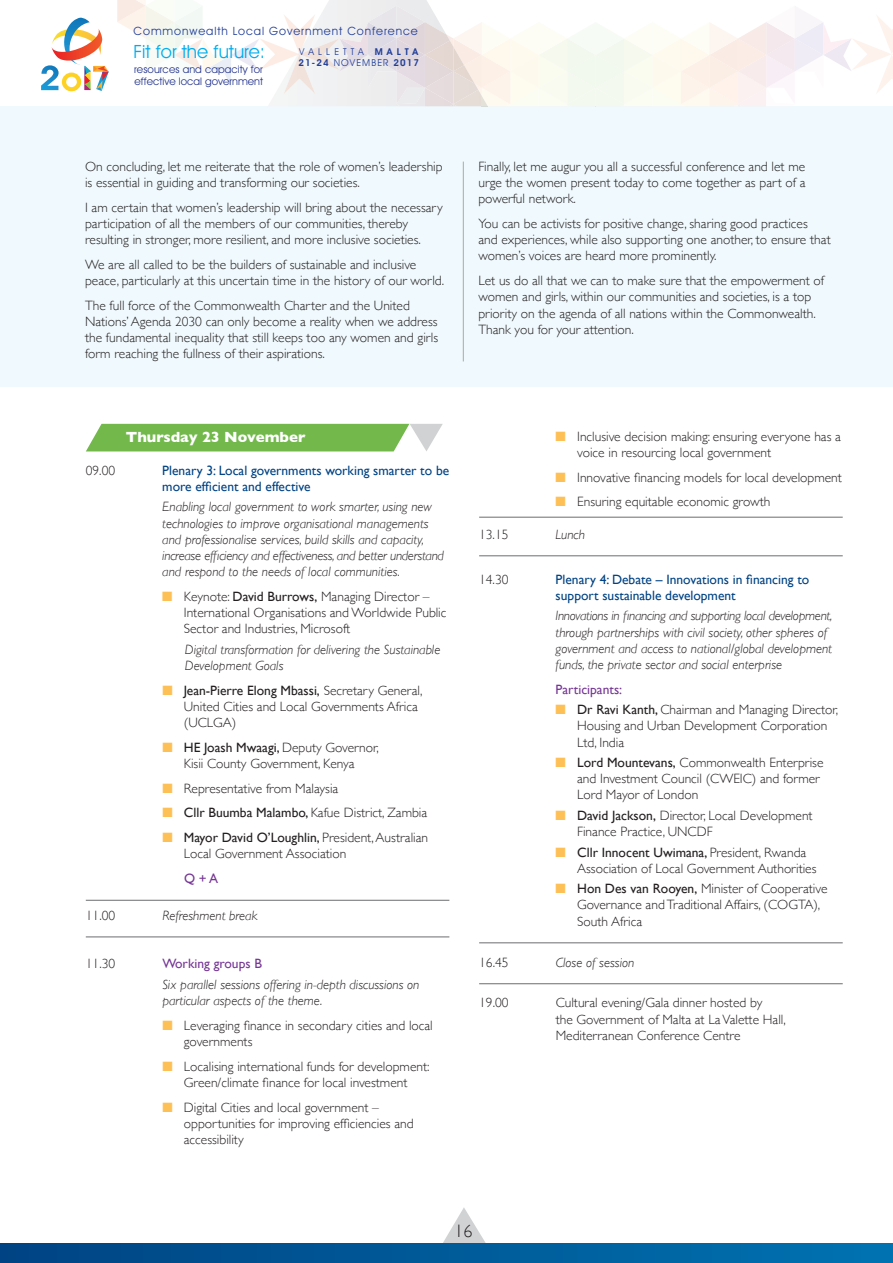
<style>
.page{position:relative;width:893px;height:1263px;background:#fff}
.page>*{position:absolute;margin:0;border:0;box-sizing:border-box;transform-origin:0 0}
.t1{font:18.3px "Avant Garde IT Cby BT";color:#00aeef}
.t2{font:300 18px "Gill Sans";color:#231f20}
.t3{font:700 15px "Gill Sans";color:#fff}
.t4{font:300 13.5px/16.2px "Gill Sans";color:#231f20}
.t5{font:italic 300 13.5px/16.2px "Gill Sans";color:#231f20}
.t6{font:13.5px/16.2px "Gill Sans";color:#014384}
.t7{font:13.5px "Gill Sans";color:#763695}
.t8{font:11.55px "Avant Garde IT Cby BT";letter-spacing:.08em;color:#223f99}
.t9{font:10.5px "Avant Garde IT Cby BT";color:#283890}
.t10{font:600 9.6px "Avant Garde IT Cby BT";letter-spacing:.115em;color:#223f99}
.t11{font:9.45px "Avant Garde IT Cby BT";letter-spacing:.435em;color:#223f99}
.s1{font-weight:600}
.s2{font-weight:400}
.s3{color:#fdc056}
</style>
<div class="page">
<svg style="left:443px;top:1208px;width:43px;height:35px"></svg>
<div style="left:0;top:1243px;width:893px;height:20px;background:linear-gradient(to right,#004383,#0072b1)"></div>
<div style="left:0;top:106px;width:893px;height:281px;background:#f0f9fd"></div>
<svg style="left:86px;top:424px;width:357px;height:27px;background:#83bf61"></svg>
<hr style="left:86px;top:900px;width:363px;height:1px;background:#6c6d70">
<hr style="left:86px;top:937px;width:363px;height:1px;background:#6c6d70">
<hr style="left:479px;top:517px;width:364px;height:1px;background:#6c6d70">
<hr style="left:479px;top:555px;width:364px;height:1px;background:#6c6d70">
<hr style="left:479px;top:942px;width:364px;height:1px;background:#6c6d70">
<hr style="left:479px;top:983px;width:364px;height:1px;background:#6c6d70">
<hr style="left:463px;top:162px;width:1px;height:199px;background:#a8a9ad">
<svg style="left:117px;top:0;width:776px;height:107px"></svg>
<svg style="left:41px;top:18px;width:68px;height:73px"></svg>
<p class="t8" style="left:134px;top:24px;width:286px">Commonwealth Local Government Conference</p>
<h1 class="t1" style="left:134px;top:41px;width:133px">Fit for the future:</h1>
<p class="t9" style="left:135px;top:75px;width:130px">effective local government</p>
<p class="t9" style="left:134px;top:63px;width:130px">resources and capacity for</p>
<p class="t11" style="left:299px;top:46px;width:120px">VALLETTA <span class="s1">MALTA</span></p>
<p class="t10" style="left:299px;top:57px;width:122px">21-24 <span class="s2">NOVEMBER</span> 2017</p>
<p class="t4" style="left:85px;top:158px;width:359px">On concluding, let me reiterate that the role of women’s leadership is essential in guiding and transforming our societies.</p>
<p class="t4" style="left:85px;top:199px;width:359px">I am certain that women’s leadership will bring about the necessary participation of all the members of our communities, thereby resulting in stronger, more resilient, and more inclusive societies.</p>
<p class="t4" style="left:85px;top:256px;width:361px">We are all called to be the builders of sustainable and inclusive peace, particularly at this uncertain time in the history of our world.</p>
<p class="t4" style="left:85px;top:297px;width:355px">The full force of the Commonwealth Charter and the United Nations’ Agenda 2030 can only become a reality when we address the fundamental inequality that still keeps too any women and girls form reaching the fullness of their aspirations.</p>
<p class="t3" style="left:126px;top:425px;width:181px">Thursday 23 November</p>
<p class="t4" style="left:86px;top:462px;width:31px">09.00</p>
<p class="t6" style="left:162px;top:462px;width:288px">Plenary 3: Local governments working smarter to be more efficient and effective</p>
<p class="t5" style="left:162px;top:499px;width:283px">Enabling local government to work smarter, using new technologies to improve organisational managements and professionalise services, build skills and capacity, increase efficiency and effectiveness, and better understand and respond to the needs of local communities.</p>
<p class="t4" style="left:184px;top:588px;width:264px;text-indent:-22px"><span class="s3">■</span> Keynote: <span class="s2">David Burrows,</span> Managing Director –<br>International Organisations and Worldwide Public<br>Sector and Industries, Microsoft</p>
<p class="t5" style="left:185px;top:641px;width:257px">Digital transformation for delivering the Sustainable<br>Development Goals</p>
<p class="t4" style="left:184px;top:681px;width:240px;text-indent:-22px"><span class="s3">■</span> <span class="s2">Jean-Pierre Elong Mbassi,</span> Secretary General,<br>United Cities and Local Governments Africa (UCLGA)</p>
<p class="t4" style="left:162px;top:739px;width:218px;text-align:center"><span class="s3">■</span> <span class="s2">HE Joash Mwaagi,</span> Deputy Governor,<br>Kisii County Government, Kenya</p>
<p class="t4" style="left:162px;top:779px;width:177px"><span class="s3">■</span> Representative from Malaysia</p>
<p class="t4" style="left:162px;top:804px;width:266px"><span class="s3">■</span> <span class="s2">Cllr Buumba Malambo,</span> Kafue District, Zambia</p>
<p class="t4" style="left:184px;top:829px;width:246px;text-indent:-22px"><span class="s3">■</span> <span class="s2">Mayor David O’Loughlin,</span> President, Australian<br>Local Government Association</p>
<p class="t7" style="left:184px;top:870px;width:36px">Q + A</p>
<p class="t4" style="left:86px;top:906px;width:31px">11.00</p>
<p class="t5" style="left:162px;top:907px;width:97px">Refreshment break</p>
<p class="t4" style="left:86px;top:955px;width:31px">11.30</p>
<p class="t7" style="left:162px;top:956px;width:101px">Working groups B</p>
<p class="t5" style="left:162px;top:976px;width:259px">Six parallel sessions offering in-depth discussions on particular aspects of the theme.</p>
<p class="t4" style="left:184px;top:1016px;width:250px;text-indent:-22px"><span class="s3">■</span> Leveraging finance in secondary cities and local governments</p>
<p class="t4" style="left:162px;top:1057px;width:269px;text-align:center"><span class="s3">■</span> Localising international funds for development:<br>Green/climate finance for local investment</p>
<p class="t4" style="left:184px;top:1098px;width:231px;text-indent:-22px"><span class="s3">■</span> Digital Cities and local government – opportunities for improving efficiencies and accessibility</p>
<p class="t4" style="left:478px;top:158px;width:329px;text-align:justify">Finally, let me augur you all a successful conference and let me urge the women present today to come together as part of a powerful network.</p>
<p class="t4" style="left:478px;top:215px;width:354px">You can be activists for positive change, sharing good practices<br>and experiences, while also supporting one another, to ensure that women’s voices are heard more prominently.</p>
<p class="t4" style="left:478px;top:272px;width:347px">Let us do all that we can to make sure that the empowerment of women and girls, within our communities and societies, is a top priority on the agenda of all nations within the Commonwealth.<br>Thank you for your attention.</p>
<p class="t4" style="left:577px;top:427px;width:265px;text-indent:-22px"><span class="s3">■</span> Inclusive decision making: ensuring everyone has a voice in resourcing local government</p>
<p class="t4" style="left:556px;top:468px;width:288px"><span class="s3">■</span> Innovative financing models for local development</p>
<p class="t4" style="left:556px;top:493px;width:216px"><span class="s3">■</span> Ensuring equitable economic growth</p>
<p class="t4" style="left:479px;top:525px;width:31px">13.15</p>
<p class="t5" style="left:556px;top:526px;width:31px">Lunch</p>
<p class="t4" style="left:479px;top:571px;width:31px">14.30</p>
<p class="t6" style="left:556px;top:571px;width:255px">Plenary 4: Debate – Innovations in financing to support sustainable development</p>
<p class="t5" style="left:556px;top:608px;width:278px">Innovations in financing and supporting local development, through partnerships with civil society, other spheres of government and access to national/global development funds, the private sector and social enterprise</p>
<p class="t7" style="left:556px;top:681px;width:68px">Participants:</p>
<p class="t4" style="left:577px;top:701px;width:262px;text-indent:-22px"><span class="s3">■</span> <span class="s2">Dr Ravi Kanth,</span> Chairman and Managing Director,<br>Housing and Urban Development Corporation<br>Ltd, India</p>
<p class="t4" style="left:577px;top:754px;width:248px;text-indent:-22px"><span class="s3">■</span> <span class="s2">Lord Mountevans,</span> Commonwealth Enterprise and Investment Council (CWEIC) and former<br>Lord Mayor of London</p>
<p class="t4" style="left:577px;top:807px;width:237px;text-indent:-22px"><span class="s3">■</span> <span class="s2">David Jackson,</span> Director, Local Development<br>Finance Practice, UNCDF</p>
<p class="t4" style="left:577px;top:843px;width:241px;text-indent:-22px"><span class="s3">■</span> <span class="s2">Cllr Innocent Uwimana,</span> President, Rwanda<br>Association of Local Government Authorities</p>
<p class="t4" style="left:577px;top:880px;width:252px;text-indent:-22px"><span class="s3">■</span> <span class="s2">Hon Des van Rooyen,</span> Minister of Cooperative<br>Governance and Traditional Affairs, (COGTA),<br>South Africa</p>
<p class="t4" style="left:479px;top:953px;width:31px">16.45</p>
<p class="t5" style="left:556px;top:954px;width:80px">Close of session</p>
<p class="t4" style="left:479px;top:994px;width:31px">19.00</p>
<p class="t4" style="left:556px;top:994px;width:232px">Cultural evening/Gala dinner hosted by<br>the Government of Malta at La Valette Hall,<br>Mediterranean Conference Centre</p>
<h2 class="t2" style="left:454px;top:1217px;width:19px">16</h2>
</div>
